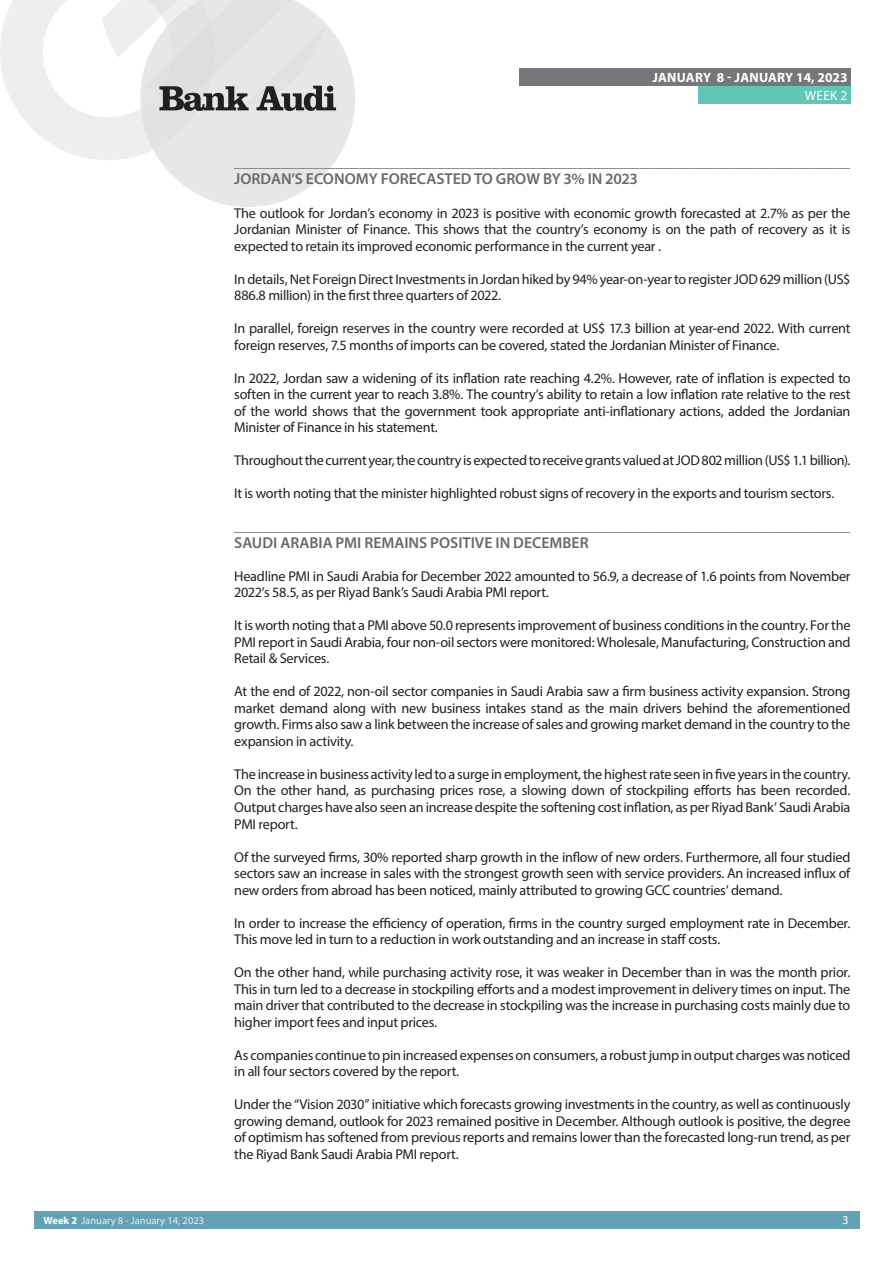
<style>
.page{position:relative;width:893px;height:1263px;background:#fff}
.page>*{position:absolute;margin:0;border:0;box-sizing:border-box;transform-origin:0 0}
.t1{font:600 15.75px "Myriad Pro";color:#69696c}
.t2{font:15.6px "Myriad Pro";color:#707276}
.t3{font:14.25px/16.5px "Myriad Pro";letter-spacing:-.02em;color:#231f20;text-align:justify}
.t4{font:700 13.5px "Myriad Pro";letter-spacing:.01em;color:#fff}
.t5{font:13.5px "Myriad Pro";color:#fff}
.t6{font:12px "Myriad Pro";color:#fff}
.t7{font:10.5px "Myriad Pro";color:#ecece9}
.s1{font-weight:700;color:#fff}
</style>
<div class="page">
<div style="left:34px;top:1212px;width:826px;height:17px;background:#65a1b4"></div>
<div style="left:519px;top:68px;width:331px;height:17px;background:#757679"></div>
<div style="left:698px;top:86px;width:152px;height:17px;background:#62c5b6"></div>
<svg style="left:0;top:0;width:355px;height:207px"></svg>
<p class="t7" style="left:44px;top:1214px;width:162px"><span class="s1">Week 2</span> January 8 - January 14, 2023</p>
<p class="t4" style="left:652px;top:68px;width:197px">JANUARY 8 - JANUARY 14, 2023</p>
<p class="t5" style="left:805px;top:87px;width:44px">WEEK 2</p>
<p class="t2" style="left:234px;top:152px;width:617px">_______________________________________________________________________________</p>
<p class="t1" style="left:234px;top:169px;width:405px">JORDAN’S ECONOMY FORECASTED TO GROW BY 3% IN 2023</p>
<p class="t3" style="left:234px;top:205px;width:618px">The outlook for Jordan’s economy in 2023 is positive with economic growth forecasted at 2.7% as per the Jordanian Minister of Finance. This shows that the country’s economy is on the path of recovery as it is expected to retain its improved economic performance in the current year .</p>
<p class="t3" style="left:234px;top:271px;width:618px">In details, Net Foreign Direct Investments in Jordan hiked by 94% year-on-year to register JOD 629 million (US$<br>886.8 million) in the first three quarters of 2022.</p>
<p class="t3" style="left:234px;top:320px;width:618px">In parallel, foreign reserves in the country were recorded at US$ 17.3 billion at year-end 2022. With current foreign reserves, 7.5 months of imports can be covered, stated the Jordanian Minister of Finance.</p>
<p class="t3" style="left:234px;top:370px;width:618px">In 2022, Jordan saw a widening of its inflation rate reaching 4.2%. However, rate of inflation is expected to soften in the current year to reach 3.8%. The country’s ability to retain a low inflation rate relative to the rest of the world shows that the government took appropriate anti-inflationary actions, added the Jordanian Minister of Finance in his statement.</p>
<p class="t3" style="left:234px;top:452px;width:618px">Throughout the current year, the country is expected to receive grants valued at JOD 802 million (US$ 1.1 billion).</p>
<p class="t3" style="left:234px;top:485px;width:601px">It is worth noting that the minister highlighted robust signs of recovery in the exports and tourism sectors.</p>
<p class="t2" style="left:234px;top:517px;width:617px">_______________________________________________________________________________</p>
<p class="t1" style="left:234px;top:533px;width:356px">SAUDI ARABIA PMI REMAINS POSITIVE IN DECEMBER</p>
<p class="t3" style="left:234px;top:568px;width:618px">Headline PMI in Saudi Arabia for December 2022 amounted to 56.9, a decrease of 1.6 points from November<br>2022’s 58.5, as per Riyad Bank’s Saudi Arabia PMI report.</p>
<p class="t3" style="left:234px;top:617px;width:618px">It is worth noting that a PMI above 50.0 represents improvement of business conditions in the country. For the PMI report in Saudi Arabia, four non-oil sectors were monitored: Wholesale, Manufacturing, Construction and Retail &amp; Services.</p>
<p class="t3" style="left:234px;top:683px;width:618px">At the end of 2022, non-oil sector companies in Saudi Arabia saw a firm business activity expansion. Strong market demand along with new business intakes stand as the main drivers behind the aforementioned growth. Firms also saw a link between the increase of sales and growing market demand in the country to the expansion in activity.</p>
<p class="t3" style="left:234px;top:766px;width:618px">The increase in business activity led to a surge in employment, the highest rate seen in five years in the country.<br>On the other hand, as purchasing prices rose, a slowing down of stockpiling efforts has been recorded.<br>Output charges have also seen an increase despite the softening cost inflation, as per Riyad Bank’ Saudi Arabia PMI report.</p>
<p class="t3" style="left:234px;top:848px;width:618px">Of the surveyed firms, 30% reported sharp growth in the inflow of new orders. Furthermore, all four studied sectors saw an increase in sales with the strongest growth seen with service providers. An increased influx of new orders from abroad has been noticed, mainly attributed to growing GCC countries’ demand.</p>
<p class="t3" style="left:234px;top:914px;width:618px">In order to increase the efficiency of operation, firms in the country surged employment rate in December.<br>This move led in turn to a reduction in work outstanding and an increase in staff costs.</p>
<p class="t3" style="left:234px;top:964px;width:618px">On the other hand, while purchasing activity rose, it was weaker in December than in was the month prior.<br>This in turn led to a decrease in stockpiling efforts and a modest improvement in delivery times on input. The main driver that contributed to the decrease in stockpiling was the increase in purchasing costs mainly due to higher import fees and input prices.</p>
<p class="t3" style="left:234px;top:1046px;width:618px">As companies continue to pin increased expenses on consumers, a robust jump in output charges was noticed in all four sectors covered by the report.</p>
<p class="t3" style="left:234px;top:1095px;width:618px">Under the “Vision 2030” initiative which forecasts growing investments in the country, as well as continuously growing demand, outlook for 2023 remained positive in December. Although outlook is positive, the degree of optimism has softened from previous reports and remains lower than the forecasted long-run trend, as per the Riyad Bank Saudi Arabia PMI report.</p>
<p class="t6" style="left:843px;top:1213px;width:8px">3</p>
</div>
